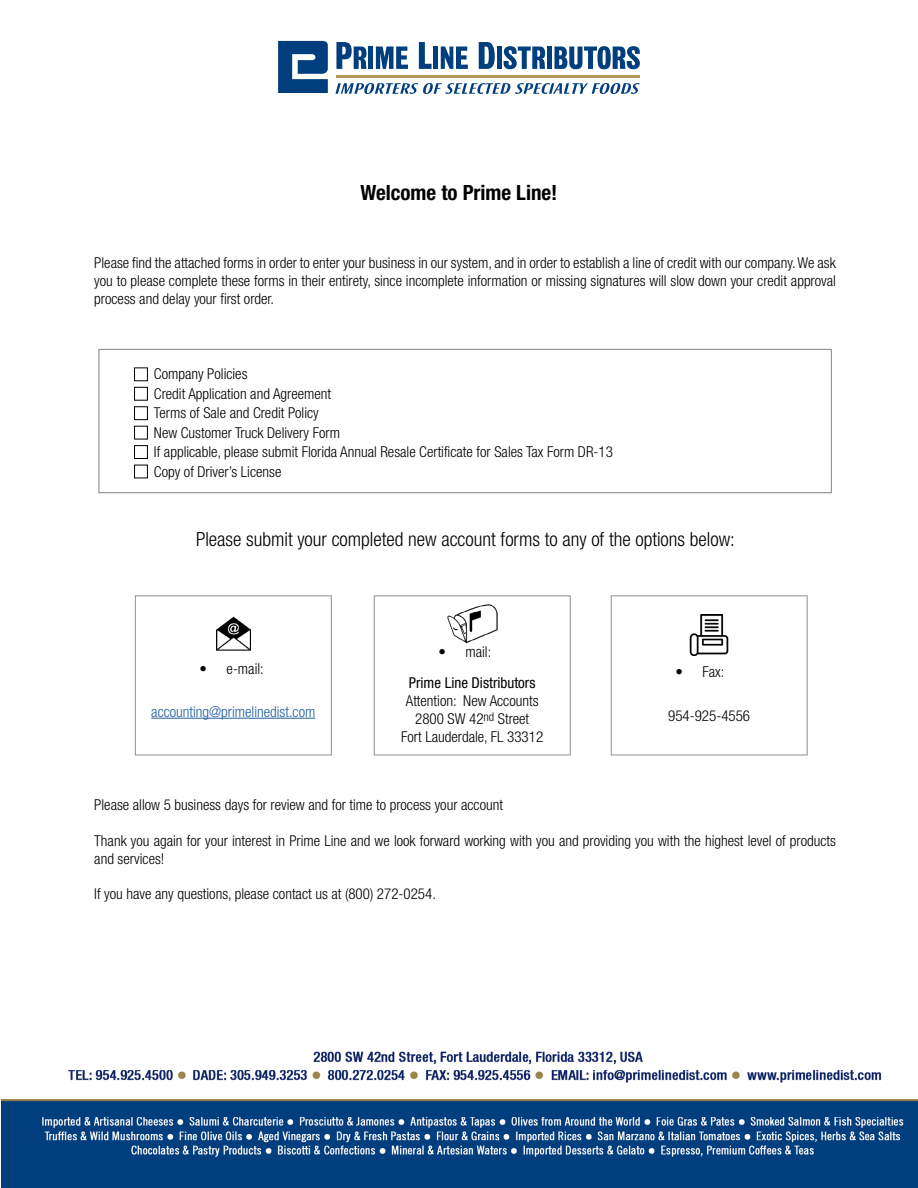
<style>
.page{position:relative;width:918px;height:1188px;background:#fff}
.page>*{position:absolute;margin:0;border:0;box-sizing:border-box;transform-origin:0 0}
.t1{font:700 condensed 21px "Helvetica Neue";color:#000}
.t2{font:300 condensed 19.5px "Helvetica Neue";color:#000}
.t3{font:300 condensed 15px/18px "Helvetica Neue";color:#000}
.t4{font:300 condensed 15px "Helvetica Neue";color:#215e9e}
.t5{font:condensed 15px "Helvetica Neue";color:#000}
</style>
<div class="page">
<svg style="left:278px;top:41px;width:50px;height:52px;background:#295d92"></svg>
<svg style="left:336px;top:42px;width:31px;height:27px"></svg>
<div style="left:368px;top:47px;width:5px;height:22px;background:#003e7e"></div>
<svg style="left:376px;top:47px;width:32px;height:22px"></svg>
<svg style="left:419px;top:42px;width:13px;height:27px"></svg>
<div style="left:433px;top:47px;width:5px;height:22px;background:#003e7e"></div>
<svg style="left:441px;top:47px;width:27px;height:22px"></svg>
<svg style="left:479px;top:42px;width:16px;height:27px"></svg>
<div style="left:497px;top:47px;width:5px;height:22px;background:#003e7e"></div>
<hr style="left:336px;top:75px;width:303px;height:2px;background:#b4975a">
<svg style="left:504px;top:46px;width:136px;height:23px"></svg>
<svg style="left:335px;top:83px;width:304px;height:11px"></svg>
<img style="left:2px;top:1051px;width:916px;height:137px">
<hr style="left:151px;top:718px;width:164px;height:1px;background:#215e9e">
<div style="left:98px;top:349px;width:734px;height:144px;border:1px solid #8e9092"></div>
<div style="left:134px;top:367px;width:14px;height:14px;border:1px solid #000"></div>
<div style="left:134px;top:387px;width:14px;height:14px;border:1px solid #000"></div>
<div style="left:134px;top:406px;width:14px;height:14px;border:1px solid #000"></div>
<div style="left:134px;top:426px;width:14px;height:13px;border:1px solid #000"></div>
<div style="left:134px;top:445px;width:14px;height:14px;border:1px solid #000"></div>
<div style="left:134px;top:465px;width:14px;height:13px;border:1px solid #000"></div>
<img style="left:216px;top:616px;width:34px;height:34px">
<img style="left:689px;top:615px;width:40px;height:41px">
<img style="left:447px;top:604px;width:50px;height:40px">
<div style="left:135px;top:595px;width:197px;height:160px;border:1px solid #8e9092"></div>
<div style="left:374px;top:595px;width:197px;height:160px;border:1px solid #8e9092"></div>
<div style="left:611px;top:595px;width:197px;height:160px;border:1px solid #8e9092"></div>
<h1 class="t1" style="left:361px;top:179px;width:198px">Welcome to Prime Line!</h1>
<p class="t3" style="left:94px;top:253px;width:743px;text-align:justify">Please find the attached forms in order to enter your business in our system, and in order to establish a line of credit with our company. We ask you to please complete these forms in their entirety, since incomplete information or missing signatures will slow down your credit approval process and delay your first order.</p>
<p class="t3" style="left:154px;top:364px;width:460px;line-height:19.5px">Company Policies<br>Credit Application and Agreement<br>Terms of Sale and Credit Policy<br>New Customer Truck Delivery Form<br>If applicable, please submit Florida Annual Resale Certificate for Sales Tax Form DR-13<br>Copy of Driver’s License</p>
<h2 class="t2" style="left:196px;top:528px;width:540px">Please submit your completed new account forms to any of the options below:</h2>
<p class="t3" style="left:438px;top:643px;width:54px">• mail:</p>
<p class="t3" style="left:200px;top:659px;width:66px">• e-mail:</p>
<p class="t3" style="left:675px;top:662px;width:50px">• Fax:</p>
<p class="t5" style="left:409px;top:674px;width:128px">Prime Line Distributors</p>
<p class="t3" style="left:401px;top:692px;width:144px;text-align:center">Attention: New Accounts<br>2800 SW 42<sup>nd</sup> Street<br>Fort Lauderdale, FL 33312</p>
<p class="t4" style="left:151px;top:703px;width:166px">accounting@primelinedist.com</p>
<p class="t3" style="left:668px;top:707px;width:83px">954-925-4556</p>
<p class="t3" style="left:94px;top:795px;width:410px">Please allow 5 business days for review and for time to process your account</p>
<p class="t3" style="left:94px;top:831px;width:743px">Thank you again for your interest in Prime Line and we look forward working with you and providing you with the highest level of products and services!</p>
<p class="t3" style="left:94px;top:885px;width:343px">If you have any questions, please contact us at (800) 272-0254.</p>
</div>
